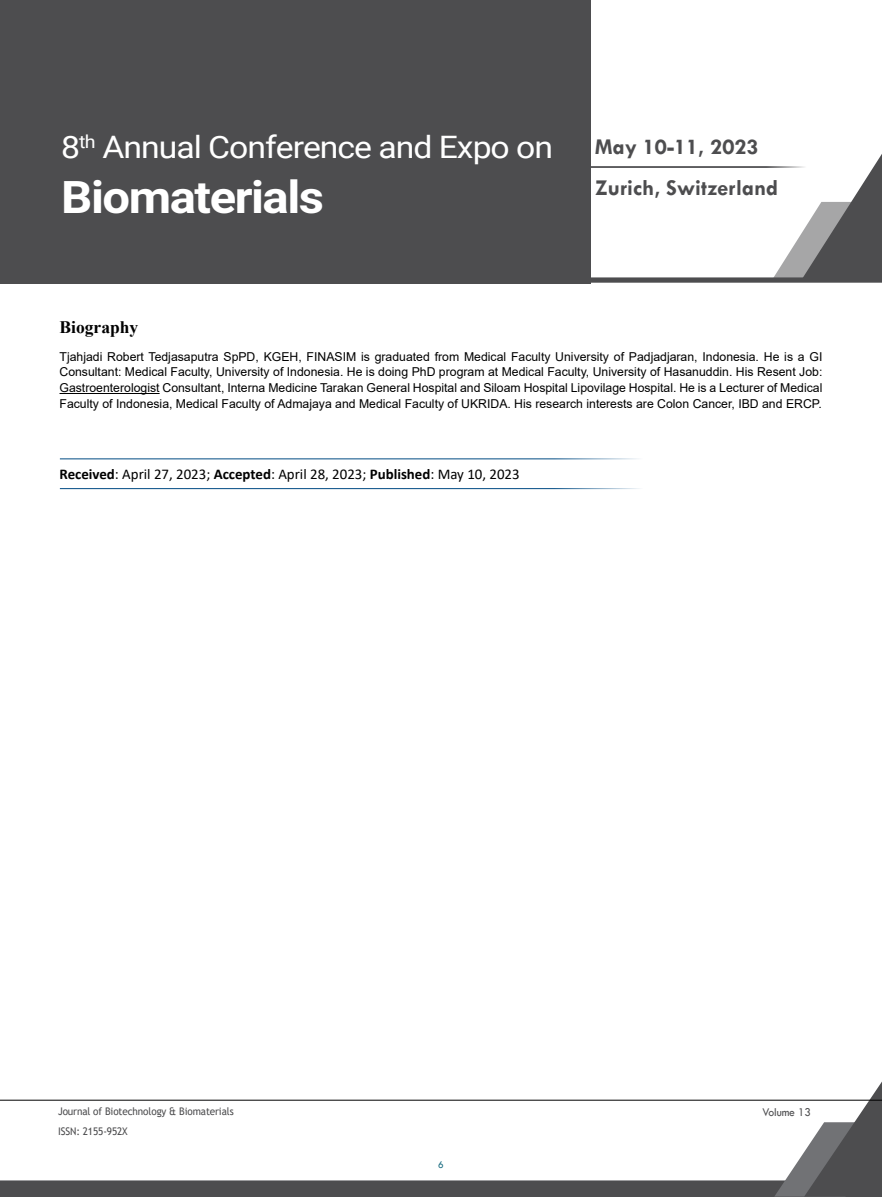
<style>
.page{position:relative;width:882px;height:1197px;background:#fff}
.page>*{position:absolute;margin:0;border:0;box-sizing:border-box;transform-origin:0 0}
.t1{font:700 44.98px "Roboto";letter-spacing:-.03em;color:#fff;scale:1.09 1}
.t2{font:30.97px "Roboto";letter-spacing:-.03em;color:#fff;scale:1.09 1}
.t3{font:700 22.75px/41.1px "Tw Cen";color:#4d4d4f}
.t4{font:700 17.5px "Times New Roman";color:#000}
.t5{font:14.88px "Calibri";color:#000}
.t6{font:12.25px/15.8px "Arial";color:#000;text-align:justify}
.t7{font:12.25px "Tw Cen";letter-spacing:-.01em;color:#4d4d4f;scale:.95 1}
.t8{font:10.5px "Trebuchet MS";letter-spacing:-.01em;color:#4d4d4f;scale:.95 1}
.t9{font:10.5px "Tw Cen";color:#15697e;scale:.95 1}
.s1{font-weight:700}
</style>
<div class="page">
<svg style="left:0;top:1081px;width:882px;height:116px"></svg>
<hr style="left:0;top:1100px;width:882px;height:1px;background:#000">
<div style="left:0;top:0;width:590px;height:283px;background:#4d4d4f"></div>
<svg style="left:590px;top:153px;width:292px;height:130px"></svg>
<hr style="left:60px;top:393px;width:100px;height:1px;background:#000">
<hr style="left:60px;top:458px;width:618px;height:1px;background:#004b84">
<hr style="left:60px;top:488px;width:618px;height:1px;background:#004b84">
<h2 class="t2" style="left:61px;top:125px;width:453px">8<sup>th</sup> Annual Conference and Expo on</h2>
<h1 class="t1" style="left:61px;top:166px;width:243px">Biomaterials</h1>
<h3 class="t3" style="left:595px;top:126px;width:185px">May 10-11, 2023<br>Zurich, Switzerland</h3>
<h3 class="t4" style="left:60px;top:314px;width:80px">Biography</h3>
<p class="t6" style="left:60px;top:348px;width:764px">Tjahjadi Robert Tedjasaputra SpPD, KGEH, FINASIM is graduated from Medical Faculty University of Padjadjaran, Indonesia. He is a GI Consultant: Medical Faculty, University of Indonesia. He is doing PhD program at Medical Faculty, University of Hasanuddin. His Resent Job:<br>Gastroenterologist Consultant, Interna Medicine Tarakan General Hospital and Siloam Hospital Lipovilage Hospital. He is a Lecturer of Medical Faculty of Indonesia, Medical Faculty of Admajaya and Medical Faculty of UKRIDA. His research interests are Colon Cancer, IBD and ERCP.</p>
<p class="t5" style="left:60px;top:464px;width:462px"><span class="s1">Received</span>: April 27, 2023; <span class="s1">Accepted</span>: April 28, 2023; <span class="s1">Published</span>: May 10, 2023</p>
<p class="t8" style="left:58px;top:1105px;width:186px">Journal of Biotechnology &amp; Biomaterials</p>
<p class="t7" style="left:762px;top:1104px;width:53px">Volume 13</p>
<p class="t8" style="left:58px;top:1125px;width:75px">ISSN: 2155-952X</p>
<p class="t9" style="left:438px;top:1159px;width:7px">6</p>
</div>
